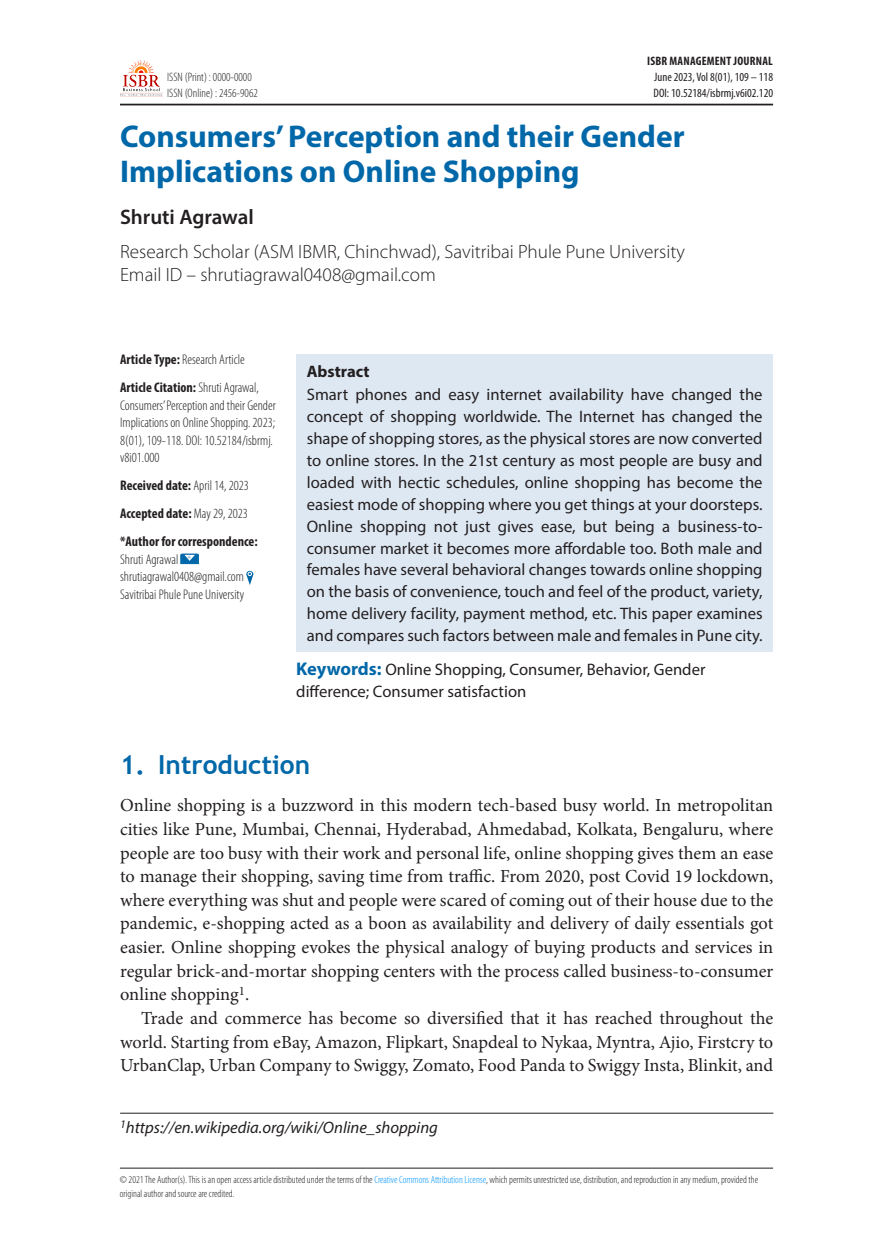
<style>
.page{position:relative;width:893px;height:1260px;background:#fff}
.page>*{position:absolute;margin:0;border:0;box-sizing:border-box;transform-origin:0 0}
.article_title{font:700 31.5px/35px "Myriad Pro";color:#0068a9}
.sectiona{font:700 26.25px "Trebuchet MS";color:#0068a9}
.authors{font:600 21px "Myriad Pro";letter-spacing:-.005em;color:#231f20}
.affiliation{font:300 19.25px "Myriad Pro";color:#231f20}
.para_text_flush{font:18.38px/23.6px "Minion Pro";letter-spacing:-.005em;color:#231f20;text-align:justify}
.para_text{font:18.38px/23.6px "Minion Pro";letter-spacing:-.005em;color:#231f20;text-align:justify}
.abstract_text{font:16.62px/21.9px "Myriad Pro";color:#231f20;text-align:justify}
.keywords{font:16.62px/21.9px "Myriad Pro";color:#231f20}
.footnote{font:italic 16.62px "Myriad Pro";color:#231f20}
.abstract_head{font:700 16.62px "Myriad Pro";color:#231f20}
.CITATION{font:300 condensed 14px/17.5px "Myriad Pro";color:#231f20}
.CITATION-2{font:700 condensed 14px/17.5px "Myriad Pro";color:#231f20}
.t1{font:condensed 12.25px/15.8px "Myriad Pro";color:#231f20}
.t2{font:300 condensed 12.25px/15.8px "Myriad Pro";color:#231f20}
.t3{font:700 condensed 12.25px "Myriad Pro";letter-spacing:.02em;color:#231f20}
.t4{font:300 condensed 10.5px/14px "Myriad Pro";color:#231f20}
.t5{font:4.38px "Aparajita";color:#0068a9}
.s1{font-weight:700}
.s2{font-weight:300}
.s3{font-weight:700;font-size:18.38px;color:#0068a9}
.s4{color:#0095ff}
</style>
<div class="page">
<hr style="left:120px;top:1167px;width:653px;height:1px;background:#231f20">
<img style="left:120px;top:60px;width:42px;height:37px">
<hr style="left:120px;top:104px;width:653px;height:1px;background:#231f20">
<div style="left:296px;top:354px;width:477px;height:297px;background:#dee8f3"></div>
<hr style="left:120px;top:1112px;width:653px;height:1px;background:#231f20">
<svg style="left:180px;top:553px;width:19px;height:11px"></svg>
<svg style="left:246px;top:571px;width:7px;height:14px"></svg>
<p class="t3" style="left:647px;top:53px;width:127px">ISBR MANAGEMENT JOURNAL</p>
<p class="t1" style="left:653px;top:69px;width:121px">June 2023, Vol 8(01), 109 – 118<br>DOI: 10.52184/isbrmj.v6i02.120</p>
<p class="t2" style="left:167px;top:69px;width:92px">ISSN (Print) : 0000-0000<br>ISSN (Online) : 2456-9062</p>
<p class="article_title" style="left:120px;top:118px;width:566px">Consumers’ Perception and their Gender<br>Implications on Online Shopping</p>
<p class="authors" style="left:120px;top:204px;width:135px">Shruti Agrawal</p>
<p class="affiliation" style="left:120px;top:241px;width:566px">Research Scholar (ASM IBMR, Chinchwad), Savitribai Phule Pune University</p>
<p class="affiliation" style="left:120px;top:263px;width:317px">Email ID – shrutiagrawal0408@gmail.com</p>
<p class="CITATION" style="left:120px;top:351px;width:126px"><span class="s1">Article Type:</span> Research Article</p>
<p class="CITATION" style="left:120px;top:379px;width:157px"><span class="s1">Article Citation:</span> Shruti Agrawal, Consumers’ Perception and their Gender Implications on Online Shopping. 2023; 8(01), 109-118. DOI: 10.52184/isbrmj. v8i01.000</p>
<p class="CITATION-2" style="left:120px;top:476px;width:130px">Received date: <span class="s2">April 14, 2023</span></p>
<p class="CITATION-2" style="left:120px;top:504px;width:129px">Accepted date: <span class="s2">May 29, 2023</span></p>
<p class="CITATION-2" style="left:120px;top:532px;width:139px">*Author for correspondence:<br><span class="s2">Shruti Agrawal</span></p>
<p class="t5" style="left:188px;top:554px;width:5px">@</p>
<p class="CITATION" style="left:120px;top:568px;width:126px">shrutiagrawal0408@gmail.com<br>Savitribai Phule Pune University</p>
<p class="abstract_head" style="left:307px;top:360px;width:64px">Abstract</p>
<p class="abstract_text" style="left:307px;top:383px;width:457px">Smart phones and easy internet availability have changed the concept of shopping worldwide. The Internet has changed the shape of shopping stores, as the physical stores are now converted to online stores. In the 21st century as most people are busy and loaded with hectic schedules, online shopping has become the easiest mode of shopping where you get things at your doorsteps.<br>Online shopping not just gives ease, but being a business-to&shy;consumer market it becomes more affordable too. Both male and females have several behavioral changes towards online shopping on the basis of convenience, touch and feel of the product, variety, home delivery facility, payment method, etc. This paper examines and compares such factors between male and females in Pune city.</p>
<p class="keywords" style="left:296px;top:658px;width:411px"><span class="s3">Keywords:</span> Online Shopping, Consumer, Behavior, Gender difference; Consumer satisfaction</p>
<p class="sectiona" style="left:120px;top:748px;width:192px">1. Introduction</p>
<p class="para_text_flush" style="left:120px;top:793px;width:655px">Online shopping is a buzzword in this modern tech-based busy world. In metropolitan cities like Pune, Mumbai, Chennai, Hyderabad, Ahmedabad, Kolkata, Bengaluru, where people are too busy with their work and personal life, online shopping gives them an ease to manage their shopping, saving time from traffic. From 2020, post Covid 19 lockdown, where everything was shut and people were scared of coming out of their house due to the pandemic, e-shopping acted as a boon as availability and delivery of daily essentials got easier. Online shopping evokes the physical analogy of buying products and services in regular brick-and-mortar shopping centers with the process called business-to-consumer online shopping<sup>1</sup>.</p>
<p class="para_text" style="left:120px;top:1006px;width:655px;text-indent:21px">Trade and commerce has become so diversified that it has reached throughout the world. Starting from eBay, Amazon, Flipkart, Snapdeal to Nykaa, Myntra, Ajio, Firstcry to UrbanClap, Urban Company to Swiggy, Zomato, Food Panda to Swiggy Insta, Blinkit, and</p>
<p class="footnote" style="left:120px;top:1117px;width:319px"><sup>1</sup>https://en.wikipedia.org/wiki/Online_shopping</p>
<p class="t4" style="left:120px;top:1172px;width:640px">© 2021 The Author(s). This is an open access article distributed under the terms of the <span class="s4">Creative Commons Attribution License</span>, which permits unrestricted use, distribution, and reproduction in any medium, provided the original author and source are credited.</p>
</div>
